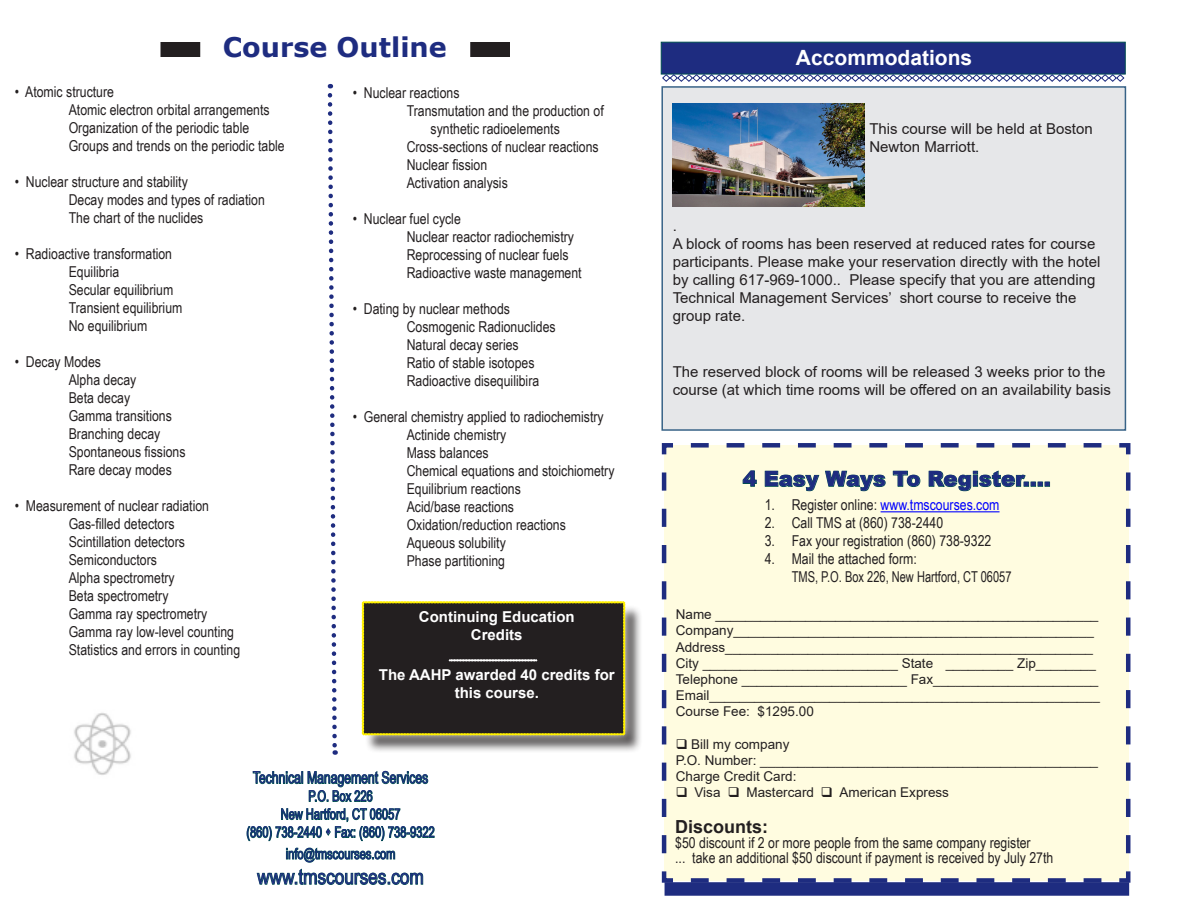
<style>
.page{position:relative;width:1188px;height:918px;background:#fff}
.page>*{position:absolute;margin:0;border:0;box-sizing:border-box;transform-origin:0 0}
.t1{font:700 27px "Verdana";color:#1e2c80}
.t2{font:900 21px "Arial";color:#1e2c80}
.t3{font:21px "Arial Narrow";color:#1e2c80}
.t4{font:700 21px "Arial";color:#fff}
.t5{font:700 18px "Arial";color:#231f20}
.t6{font:16.5px "Arial Narrow";color:#1e2c80;scale:.9 1}
.t7{font:15px/18px "Arial Narrow";color:#231f20}
.t8{font:15px/18px "Arial";color:#231f20}
.t9{font:15px "Arial Narrow";color:#1e2c80;scale:.9 1}
.t10{font:700 15px/18px "Arial";color:#fff;text-align:center}
.Hyperlink{font:15px "Arial Narrow";color:#00f}
.t11{font:15px "Arial Narrow";color:#231f20;scale:.9 1}
.t12{font:13.5px "Arial";color:#231f20}
.s1{color:#231f20}
</style>
<div class="page">
<div style="left:661px;top:86px;width:465px;height:345px;background:#e6e7e9;border:2px solid #386387"></div>
<div style="left:160px;top:42px;width:40px;height:15px;background:#231f20"></div>
<div style="left:470px;top:42px;width:40px;height:15px;background:#231f20"></div>
<svg style="left:327px;top:84px;width:11px;height:671px"></svg>
<svg style="left:246px;top:770px;width:189px;height:115px"></svg>
<div style="left:661px;top:42px;width:464px;height:32px;background:#1e2c80;border:1px solid #004d51"></div>
<img style="left:74px;top:713px;width:57px;height:62px">
<div style="left:665px;top:882px;width:464px;height:14px;background:#1e2c80"></div>
<div style="left:365px;top:604px;width:278px;height:149px;background:#231f20;opacity:.75"></div>
<div style="left:353px;top:592px;width:281px;height:152px;background:#fff;opacity:.97"></div>
<div style="left:362px;top:601px;width:263px;height:134px;background:#231f20"></div>
<svg style="left:662px;top:74px;width:463px;height:8px"></svg>
<div style="left:661px;top:443px;width:470px;height:442px;background:#fffce0"></div>
<svg style="left:742px;top:470px;width:15px;height:17px"></svg>
<svg style="left:765px;top:471px;width:121px;height:20px;background:#c1d1bd"></svg>
<svg style="left:893px;top:471px;width:28px;height:16px"></svg>
<svg style="left:928px;top:470px;width:122px;height:21px;background:#c6d4c0"></svg>
<hr style="left:881px;top:511px;width:119px;height:1px;background:#00f">
<img style="left:673px;top:103px;width:192px;height:104px">
<p class="t1" style="left:223px;top:28px;width:226px">Course Outline</p>
<p class="t7" style="left:15px;top:82px;width:101px">• Atomic structure</p>
<p class="t7" style="left:69px;top:100px;width:202px">Atomic electron orbital arrangements</p>
<p class="t7" style="left:69px;top:118px;width:182px">Organization of the periodic table</p>
<p class="t7" style="left:69px;top:136px;width:218px">Groups and trends on the periodic table</p>
<p class="t7" style="left:15px;top:172px;width:175px">• Nuclear structure and stability</p>
<p class="t7" style="left:69px;top:190px;width:198px">Decay modes and types of radiation</p>
<p class="t7" style="left:69px;top:208px;width:136px">The chart of the nuclides</p>
<p class="t7" style="left:15px;top:244px;width:159px">• Radioactive transformation</p>
<p class="t7" style="left:69px;top:262px;width:52px">Equilibria</p>
<p class="t7" style="left:69px;top:280px;width:106px">Secular equilibrium</p>
<p class="t7" style="left:69px;top:298px;width:115px">Transient equilibrium</p>
<p class="t7" style="left:69px;top:316px;width:80px">No equilibrium</p>
<p class="t7" style="left:15px;top:352px;width:88px">• Decay Modes</p>
<p class="t7" style="left:69px;top:370px;width:69px">Alpha decay</p>
<p class="t7" style="left:69px;top:388px;width:63px">Beta decay</p>
<p class="t7" style="left:69px;top:406px;width:105px">Gamma transitions</p>
<p class="t7" style="left:69px;top:424px;width:93px">Branching decay</p>
<p class="t7" style="left:69px;top:442px;width:118px">Spontaneous fissions</p>
<p class="t7" style="left:69px;top:460px;width:105px">Rare decay modes</p>
<p class="t7" style="left:15px;top:496px;width:196px">• Measurement of nuclear radiation</p>
<p class="t7" style="left:69px;top:514px;width:107px">Gas-filled detectors</p>
<p class="t7" style="left:69px;top:532px;width:118px">Scintillation detectors</p>
<p class="t7" style="left:69px;top:550px;width:90px">Semiconductors</p>
<p class="t7" style="left:69px;top:568px;width:107px">Alpha spectrometry</p>
<p class="t7" style="left:69px;top:586px;width:101px">Beta spectrometry</p>
<p class="t7" style="left:69px;top:604px;width:140px">Gamma ray spectrometry</p>
<p class="t7" style="left:69px;top:622px;width:167px">Gamma ray low-level counting</p>
<p class="t7" style="left:69px;top:640px;width:173px">Statistics and errors in counting</p>
<p class="t7" style="left:353px;top:83px;width:108px">• Nuclear reactions</p>
<p class="t7" style="left:431px;top:101px;width:175px;text-indent:-24px">Transmutation and the production of synthetic radioelements</p>
<p class="t7" style="left:407px;top:137px;width:194px">Cross-sections of nuclear reactions</p>
<p class="t7" style="left:407px;top:155px;width:82px">Nuclear fission</p>
<p class="t7" style="left:407px;top:173px;width:103px">Activation analysis</p>
<p class="t7" style="left:353px;top:209px;width:110px">• Nuclear fuel cycle</p>
<p class="t7" style="left:407px;top:227px;width:169px">Nuclear reactor radiochemistry</p>
<p class="t7" style="left:407px;top:245px;width:164px">Reprocessing of nuclear fuels</p>
<p class="t7" style="left:407px;top:263px;width:177px">Radioactive waste management</p>
<p class="t7" style="left:353px;top:299px;width:159px">• Dating by nuclear methods</p>
<p class="t7" style="left:407px;top:317px;width:151px">Cosmogenic Radionuclides</p>
<p class="t7" style="left:407px;top:335px;width:114px">Natural decay series</p>
<p class="t7" style="left:407px;top:353px;width:129px">Ratio of stable isotopes</p>
<p class="t7" style="left:407px;top:371px;width:134px">Radioactive disequilibira</p>
<p class="t7" style="left:353px;top:407px;width:253px">• General chemistry applied to radiochemistry</p>
<p class="t7" style="left:407px;top:425px;width:101px">Actinide chemistry</p>
<p class="t7" style="left:407px;top:443px;width:84px">Mass balances</p>
<p class="t7" style="left:407px;top:461px;width:209px">Chemical equations and stoichiometry</p>
<p class="t7" style="left:407px;top:479px;width:116px">Equilibrium reactions</p>
<p class="t7" style="left:407px;top:497px;width:109px">Acid/base reactions</p>
<p class="t7" style="left:407px;top:515px;width:161px">Oxidation/reduction reactions</p>
<p class="t7" style="left:407px;top:533px;width:101px">Aqueous solubility</p>
<p class="t7" style="left:407px;top:551px;width:100px">Phase partitioning</p>
<p class="t10" style="left:419px;top:608px;width:157px">Continuing Education</p>
<p class="t10" style="left:471px;top:626px;width:53px">Credits</p>
<p class="t10" style="left:379px;top:666px;width:237px">The AAHP awarded 40 credits for this course.</p>
<p class="t6" style="left:253px;top:766px;width:196px">Technical Management Services</p>
<p class="t9" style="left:308px;top:785px;width:73px">P.O. Box 226</p>
<p class="t9" style="left:281px;top:803px;width:135px">New Hartford, CT 06057</p>
<p class="t9" style="left:246px;top:821px;width:211px">(860) 738-2440 ▲ Fax: (860) 738-9322</p>
<p class="t9" style="left:286px;top:843px;width:123px">info@tmscourses.com</p>
<p class="t3" style="left:257px;top:861px;width:168px">www.tmscourses.com</p>
<p class="t4" style="left:796px;top:42px;width:178px">Accommodations</p>
<p class="t8" style="left:869px;top:120px;width:225px">This course will be held at Boston<br>Newton Marriott.</p>
<p class="t8" style="left:673px;top:216px;width:6px">.</p>
<p class="t8" style="left:673px;top:234px;width:429px">A block of rooms has been reserved at reduced rates for course participants. Please make your reservation directly with the hotel by calling 617-969-1000.. Please specify that you are attending Technical Management Services’ short course to receive the group rate.</p>
<p class="t8" style="left:673px;top:362px;width:440px">The reserved block of rooms will be released 3 weeks prior to the course (at which time rooms will be offered on an availability basis</p>
<p class="t2" style="left:743px;top:464px;width:310px">4 Easy Ways To Register....</p>
<p class="Hyperlink" style="left:765px;top:494px;width:236px"><span class="s1">1. Register online:</span> www.tmscourses.com</p>
<p class="t7" style="left:765px;top:513px;width:180px">2. Call TMS at (860) 738-2440</p>
<p class="t7" style="left:765px;top:531px;width:228px">3. Fax your registration (860) 738-9322</p>
<p class="t7" style="left:765px;top:549px;width:154px">4. Mail the attached form:</p>
<p class="t11" style="left:792px;top:566px;width:246px">TMS, P.O. Box 226, New Hartford, CT 06057</p>
<p class="t12" style="left:676px;top:605px;width:424px">Name ___________________________________________________</p>
<p class="t12" style="left:676px;top:621px;width:420px">Company________________________________________________</p>
<p class="t12" style="left:676px;top:638px;width:419px">Address_________________________________________________</p>
<p class="t12" style="left:676px;top:654px;width:422px">City __________________________ State _________ Zip________</p>
<p class="t12" style="left:676px;top:670px;width:424px">Telephone ______________________ Fax______________________</p>
<p class="t12" style="left:676px;top:686px;width:426px">Email____________________________________________________</p>
<p class="t12" style="left:676px;top:702px;width:140px">Course Fee: $1295.00</p>
<p class="t12" style="left:676px;top:735px;width:115px">❑ Bill my company</p>
<p class="t12" style="left:676px;top:751px;width:424px">P.O. Number: _____________________________________________</p>
<p class="t12" style="left:676px;top:767px;width:122px">Charge Credit Card:</p>
<p class="t12" style="left:676px;top:783px;width:275px">❑ Visa ❑ Mastercard ❑ American Express</p>
<p class="t5" style="left:675px;top:814px;width:95px">Discounts:</p>
<p class="t7" style="left:675px;top:834px;width:357px">$50 discount if 2 or more people from the same company register</p>
<p class="t7" style="left:675px;top:849px;width:380px">... take an additional $50 discount if payment is received by July 27th</p>
</div>
